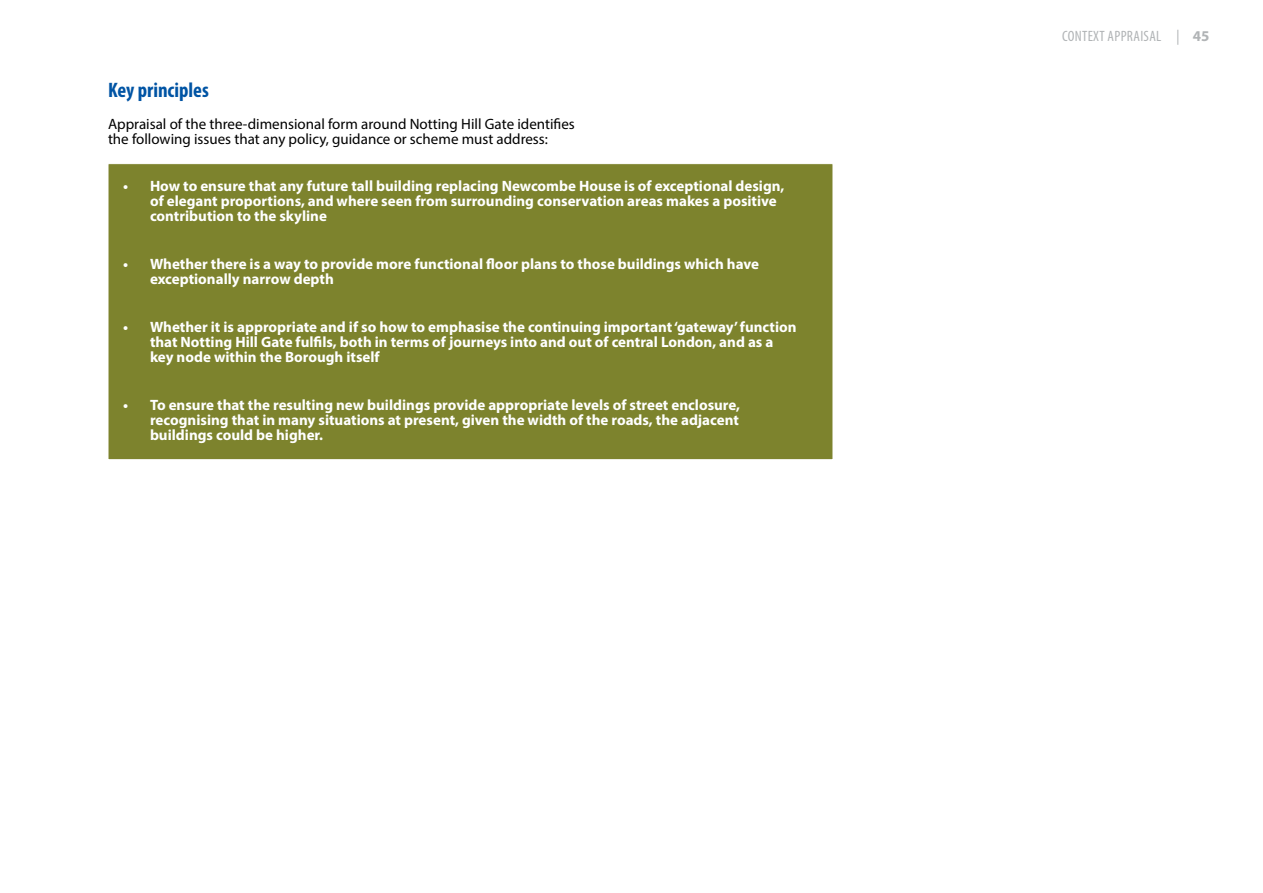
<style>
.page{position:relative;width:1263px;height:893px;background:#fff}
.page>*{position:absolute;margin:0;border:0;box-sizing:border-box;transform-origin:0 0}
.t1{font:700 condensed 21px "Myriad Pro";color:#0054a4}
.t2{font:700 15px/15px "Myriad Pro";color:#fff}
.t3{font:15px/15px "Myriad Pro";color:#000}
.t4{font:condensed 15px "Myriad Pro";letter-spacing:.02em;color:#b1b4b6}
.s1{font-weight:700;font-stretch:normal}
</style>
<div class="page">
<div style="left:108px;top:163px;width:725px;height:297px;background:#7d832d;border:1px solid #fff"></div>
<h1 class="t1" style="left:108px;top:77px;width:102px">Key principles</h1>
<p class="t3" style="left:108px;top:117px;width:468px">Appraisal of the three-dimensional form around Notting Hill Gate identifies the following issues that any policy, guidance or scheme must address:</p>
<p class="t2" style="left:150px;top:178px;width:636px;text-indent:-27px">• How to ensure that any future tall building replacing Newcombe House is of exceptional design, of elegant proportions, and where seen from surrounding conservation areas makes a positive contribution to the skyline</p>
<p class="t2" style="left:150px;top:256px;width:611px;text-indent:-27px">• Whether there is a way to provide more functional floor plans to those buildings which have exceptionally narrow depth</p>
<p class="t2" style="left:150px;top:319px;width:648px;text-indent:-27px">• Whether it is appropriate and if so how to emphasise the continuing important ‘gateway’ function that Notting Hill Gate fulfils, both in terms of journeys into and out of central London, and as a key node within the Borough itself</p>
<p class="t2" style="left:150px;top:397px;width:592px;text-align:justify;text-indent:-27px">• To ensure that the resulting new buildings provide appropriate levels of street enclosure, recognising that in many situations at present, given the width of the roads, the adjacent buildings could be higher.</p>
<p class="t4" style="left:1062px;top:27px;width:149px">CONTEXT APPRAISAL | <span class="s1">45</span></p>
</div>
